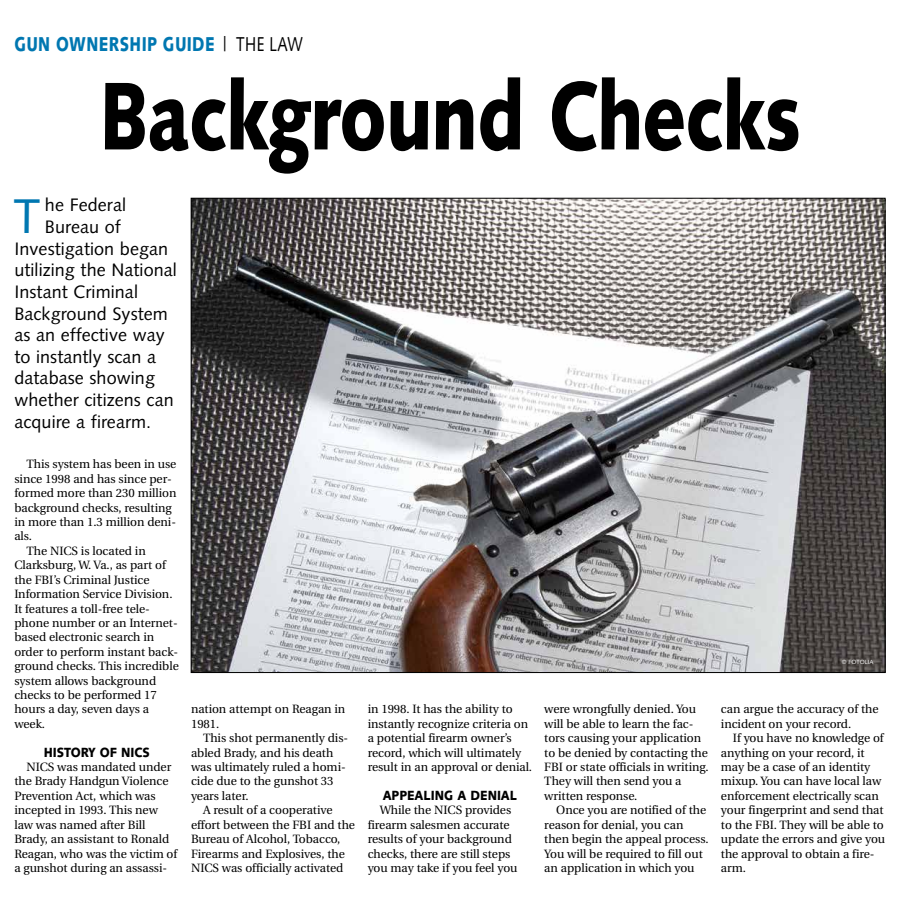
<style>
.page{position:relative;width:900px;height:908px;background:#fff}
.page>*{position:absolute;margin:0;border:0;box-sizing:border-box;transform-origin:0 0}
.t1{font:900 96px "Syntax";letter-spacing:-.015em;color:#000;scale:.77 1}
.t2{font:48.6px "Syntax";color:#0077b1}
.t3{font:900 20px "Syntax";letter-spacing:.025em;color:#0077b1;scale:.77 1}
.t4{font:18px "Syntax";letter-spacing:.005em;color:#000}
.t5{font:900 13.3px "Syntax";letter-spacing:-.005em;color:#000;scale:.91 1}
.t6{font:12px/14.4px "Utopia";letter-spacing:-.005em;color:#000}
.t7{font:6px "Syntax";color:#fff}
.s1{font-weight:400;color:#000}
</style>
<div class="page">
<img style="left:193px;top:200px;width:690px;height:470px">
<h3 class="t3" style="left:14px;top:32px;width:376px">GUN OWNERSHIP GUIDE <span class="s1">| THE LAW</span></h3>
<h1 class="t1" style="left:99px;top:59px;width:912px">Background Checks</h1>
<h2 class="t2" style="left:14px;top:187px;width:29px">T</h2>
<h3 class="t4" style="left:45px;top:194px;width:83px">he Federal</h3>
<h3 class="t4" style="left:45px;top:216px;width:77px">Bureau of</h3>
<h3 class="t4" style="left:14px;top:238px;width:155px">Investigation began</h3>
<h3 class="t4" style="left:14px;top:259px;width:164px">utilizing the National</h3>
<h3 class="t4" style="left:14px;top:281px;width:125px">Instant Criminal</h3>
<h3 class="t4" style="left:14px;top:302px;width:155px">Background System</h3>
<h3 class="t4" style="left:14px;top:324px;width:152px">as an effective way</h3>
<h3 class="t4" style="left:14px;top:346px;width:143px">to instantly scan a</h3>
<h3 class="t4" style="left:14px;top:367px;width:142px">database showing</h3>
<h3 class="t4" style="left:14px;top:389px;width:161px">whether citizens can</h3>
<h3 class="t4" style="left:14px;top:410px;width:138px">acquire a firearm.</h3>
<p class="t6" style="left:26px;top:457px;width:151px">This system has been in use</p>
<p class="t6" style="left:14px;top:471px;width:159px">since 1998 and has since per-</p>
<p class="t6" style="left:14px;top:486px;width:164px">formed more than 230 million</p>
<p class="t6" style="left:14px;top:500px;width:159px">background checks, resulting</p>
<p class="t6" style="left:14px;top:515px;width:163px">in more than 1.3 million deni-</p>
<p class="t6" style="left:14px;top:529px;width:19px">als.</p>
<p class="t6" style="left:26px;top:543px;width:121px">The NICS is located in</p>
<p class="t6" style="left:14px;top:558px;width:153px">Clarksburg, W. Va., as part of</p>
<p class="t6" style="left:14px;top:572px;width:137px">the FBI’s Criminal Justice</p>
<p class="t6" style="left:14px;top:587px;width:160px">Information Service Division.</p>
<p class="t6" style="left:14px;top:601px;width:137px">It features a toll-free tele-</p>
<p class="t6" style="left:14px;top:615px;width:165px">phone number or an Internet-</p>
<p class="t6" style="left:14px;top:630px;width:141px">based electronic search in</p>
<p class="t6" style="left:14px;top:644px;width:165px">order to perform instant back-</p>
<p class="t6" style="left:14px;top:659px;width:166px">ground checks. This incredible</p>
<p class="t6" style="left:14px;top:673px;width:143px">system allows background</p>
<p class="t6" style="left:14px;top:687px;width:144px">checks to be performed 17</p>
<p class="t6" style="left:14px;top:702px;width:136px">hours a day, seven days a</p>
<p class="t6" style="left:14px;top:716px;width:32px">week.</p>
<p class="t5" style="left:44px;top:744px;width:118px">HISTORY OF NICS</p>
<p class="t6" style="left:14px;top:759px;width:164px;text-indent:12px">NICS was mandated under the Brady Handgun Violence<br>Prevention Act, which was incepted in 1993. This new law was named after Bill<br>Brady, an assistant to Ronald<br>Reagan, who was the victim of a gunshot during an assassi-</p>
<p class="t6" style="left:191px;top:702px;width:156px">nation attempt on Reagan in<br>1981.</p>
<p class="t6" style="left:191px;top:731px;width:159px;text-indent:12px">This shot permanently dis&shy;abled Brady, and his death was ultimately ruled a homi&shy;cide due to the gunshot 33 years later.</p>
<p class="t6" style="left:191px;top:803px;width:166px;text-indent:12px">A result of a cooperative effort between the FBI and the<br>Bureau of Alcohol, Tobacco,<br>Firearms and Explosives, the<br>NICS was officially activated</p>
<p class="t7" style="left:842px;top:658px;width:33px">© FOTOLIA</p>
<p class="t6" style="left:368px;top:702px;width:166px">in 1998. It has the ability to instantly recognize criteria on a potential firearm owner’s record, which will ultimately result in an approval or denial.</p>
<p class="t5" style="left:383px;top:787px;width:149px">APPEALING A DENIAL</p>
<p class="t6" style="left:368px;top:803px;width:151px;text-indent:12px">While the NICS provides firearm salesmen accurate results of your background checks, there are still steps you may take if you feel you</p>
<p class="t6" style="left:544px;top:702px;width:166px">were wrongfully denied. You will be able to learn the fac&shy;tors causing your application to be denied by contacting the<br>FBI or state officials in writing.<br>They will then send you a written response.</p>
<p class="t6" style="left:544px;top:803px;width:166px;text-indent:12px">Once you are notified of the reason for denial, you can then begin the appeal process.<br>You will be required to fill out an application in which you</p>
<p class="t6" style="left:721px;top:702px;width:159px">can argue the accuracy of the incident on your record.</p>
<p class="t6" style="left:721px;top:731px;width:166px;text-indent:12px">If you have no knowledge of anything on your record, it may be a case of an identity mixup. You can have local law enforcement electrically scan your fingerprint and send that to the FBI. They will be able to update the errors and give you the approval to obtain a fire&shy;arm.</p>
</div>
